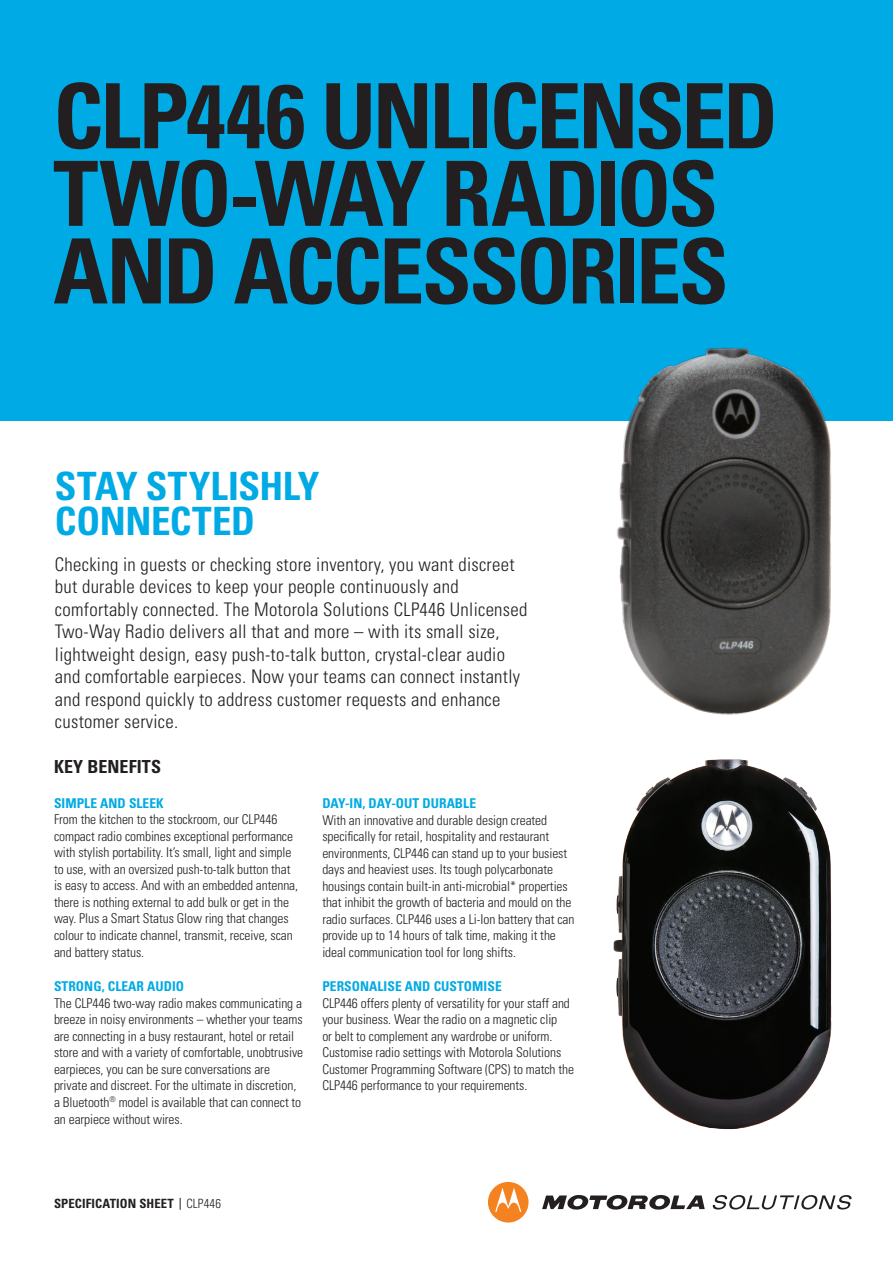
<style>
.page{position:relative;width:893px;height:1263px;background:#fff}
.page>*{position:absolute;margin:0;border:0;box-sizing:border-box;transform-origin:0 0}
.t1{font:700 condensed 90px/77.6px "Univers";letter-spacing:-.035em;color:#231f20}
.t2{font:700 condensed 39px "Univers";letter-spacing:-.01em;color:#00aae4}
.t3{font:300 condensed 18.75px/22.5px "Univers";letter-spacing:.015em;color:#231f20}
.t4{font:700 condensed 18px "Univers";letter-spacing:.005em;color:#231f20}
.t5{font:300 condensed 13.5px/16.5px "Univers";letter-spacing:-.005em;color:#231f20}
.t6{font:700 condensed 12.75px "Univers";letter-spacing:.01em;color:#231f20}
.s1{font-weight:700;color:#00aae4}
.s2{font-weight:300}
</style>
<div class="page">
<div style="left:0;top:0;width:893px;height:421px;background:#00aae4"></div>
<img style="left:617px;top:347px;width:214px;height:368px">
<svg style="left:542px;top:1195px;width:163px;height:15px"></svg>
<svg style="left:488px;top:1182px;width:40px;height:40px"></svg>
<svg style="left:713px;top:1195px;width:138px;height:14px"></svg>
<svg style="left:180px;top:1198px;width:1px;height:12px"></svg>
<img style="left:613px;top:759px;width:219px;height:371px">
<p class="t1" style="left:53px;top:76px;width:726px">CLP446 UNLICENSED<br>TWO-WAY RADIOS<br>AND ACCESSORIES</p>
<p class="t2" style="left:55px;top:462px;width:266px">STAY STYLISHLY</p>
<p class="t2" style="left:55px;top:497px;width:202px">CONNECTED</p>
<p class="t3" style="left:55px;top:552px;width:474px">Checking in guests or checking store inventory, you want discreet but durable devices to keep your people continuously and comfortably connected. The Motorola Solutions CLP446 Unlicensed Two-Way Radio delivers all that and more – with its small size, lightweight design, easy push-to-talk button, crystal-clear audio and comfortable earpieces. Now your teams can connect instantly and respond quickly to address customer requests and enhance customer service.</p>
<p class="t4" style="left:54px;top:756px;width:109px">KEY BENEFITS</p>
<p class="t5" style="left:54px;top:794px;width:246px"><span class="s1">SIMPLE AND SLEEK<br></span>From the kitchen to the stockroom, our CLP446 compact radio combines exceptional performance with stylish portability. It’s small, light and simple to use, with an oversized push-to-talk button that is easy to access. And with an embedded antenna, there is nothing external to add bulk or get in the way. Plus a Smart Status Glow ring that changes colour to indicate channel, transmit, receive, scan and battery status.</p>
<p class="t5" style="left:54px;top:978px;width:251px"><span class="s1">STRONG, CLEAR AUDIO<br></span>The CLP446 two-way radio makes communicating a breeze in noisy environments – whether your teams are connecting in a busy restaurant, hotel or retail store and with a variety of comfortable, unobtrusive earpieces, you can be sure conversations are private and discreet. For the ultimate in discretion, a Bluetooth<sup>®</sup> model is available that can connect to an earpiece without wires.</p>
<p class="t5" style="left:322px;top:795px;width:254px"><span class="s1">DAY-IN, DAY-OUT DURABLE<br></span>With an innovative and durable design created specifically for retail, hospitality and restaurant environments, CLP446 can stand up to your busiest days and heaviest uses. Its tough polycarbonate housings contain built-in anti-microbial* properties that inhibit the growth of bacteria and mould on the radio surfaces. CLP446 uses a Li-Ion battery that can provide up to 14 hours of talk time, making it the ideal communication tool for long shifts.</p>
<p class="t5" style="left:322px;top:978px;width:253px"><span class="s1">PERSONALISE AND CUSTOMISE<br></span>CLP446 offers plenty of versatility for your staff and your business. Wear the radio on a magnetic clip<br>or belt to complement any wardrobe or uniform.<br>Customise radio settings with Motorola Solutions Customer Programming Software (CPS) to match the CLP446 performance to your requirements.</p>
<p class="t6" style="left:54px;top:1196px;width:169px">SPECIFICATION SHEET <span class="s2">CLP446</span></p>
</div>
